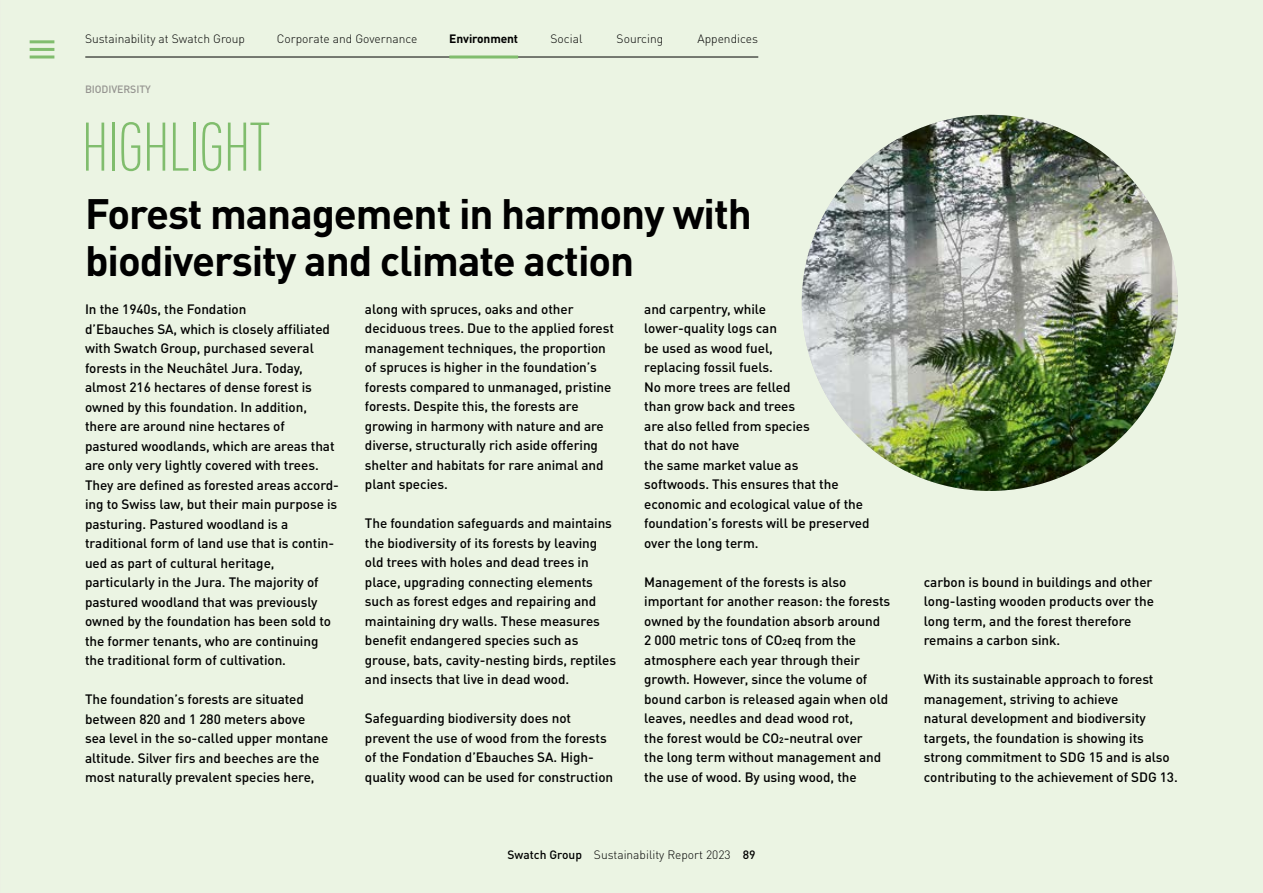
<style>
.page{position:relative;width:1263px;height:893px;background:#ebf4e3}
.page>*{position:absolute;margin:0;border:0;box-sizing:border-box;transform-origin:0 0}
.t1{font:300 condensed 67.5px "DIN Pro";letter-spacing:-.03em;color:#80bd6d}
.t2{font:700 42px/46.5px "DIN Pro";letter-spacing:-.025em;color:#000}
.t3{font:500 13.5px/19.5px "DIN Pro";letter-spacing:-.005em;color:#000}
.t4{font:300 12px "DIN Pro";color:#000}
.t5{font:700 12px "DIN Pro";letter-spacing:-.01em;color:#000}
.t6{font:500 10.5px "DIN Pro";color:#959490}
.s1{font-weight:500}
</style>
<div class="page">
<img style="left:802px;top:115px;width:376px;height:376px;border-radius:188px">
<hr style="left:85px;top:57px;width:673px;height:1px;background:#000">
<hr style="left:449px;top:56px;width:69px;height:3px;background:#80bd6d">
<hr style="left:30px;top:56px;width:24px;height:3px;background:#80bd6d">
<hr style="left:30px;top:48px;width:24px;height:3px;background:#80bd6d">
<hr style="left:30px;top:40px;width:24px;height:3px;background:#80bd6d">
<p class="t4" style="left:85px;top:30px;width:161px">Sustainability at Swatch Group</p>
<p class="t4" style="left:550px;top:30px;width:33px">Social</p>
<p class="t4" style="left:617px;top:30px;width:48px">Sourcing</p>
<p class="t4" style="left:697px;top:30px;width:62px">Appendices</p>
<p class="t4" style="left:277px;top:30px;width:142px">Corporate and Governance</p>
<p class="t5" style="left:449px;top:29px;width:70px">Environment</p>
<p class="t6" style="left:85px;top:81px;width:14px">Biodiversit</p>
<p class="t6" style="left:145px;top:81px;width:7px">y</p>
<h1 class="t1" style="left:81px;top:101px;width:191px">HIGHLIGHT</h1>
<h2 class="t2" style="left:85px;top:188px;width:668px">Forest management in harmony with biodiversity and climate action</h2>
<p class="t3" style="left:85px;top:299px;width:254px">In the 1940s, the Fondation<br>d’Ebauches SA, which is closely affiliated with Swatch Group, purchased several forests in the Neuchâtel Jura. Today, almost 216 hectares of dense forest is owned by this foundation. In addition, there are around nine hectares of pastured woodlands, which are areas that are only very lightly covered with trees.<br>They are defined as forested areas accord&shy;ing to Swiss law, but their main purpose is pasturing. Pastured woodland is a traditional form of land use that is contin&shy;ued as part of cultural heritage, particularly in the Jura. The majority of pastured woodland that was previously owned by the foundation has been sold to the former tenants, who are continuing the traditional form of cultivation.</p>
<p class="t3" style="left:85px;top:688px;width:245px">The foundation’s forests are situated between 820 and 1 280 meters above sea level in the so-called upper montane altitude. Silver firs and beeches are the most naturally prevalent species here,</p>
<p class="t3" style="left:365px;top:298px;width:251px">along with spruces, oaks and other deciduous trees. Due to the applied forest management techniques, the proportion of spruces is higher in the foundation’s forests compared to unmanaged, pristine forests. Despite this, the forests are growing in harmony with nature and are diverse, structurally rich aside offering shelter and habitats for rare animal and plant species.</p>
<p class="t3" style="left:365px;top:513px;width:253px">The foundation safeguards and maintains the biodiversity of its forests by leaving old trees with holes and dead trees in place, upgrading connecting elements such as forest edges and repairing and maintaining dry walls. These measures benefit endangered species such as grouse, bats, cavity-nesting birds, reptiles and insects that live in dead wood.</p>
<p class="t3" style="left:365px;top:708px;width:250px">Safeguarding biodiversity does not prevent the use of wood from the forests of the Fondation d’Ebauches SA. High&shy;quality wood can be used for construction</p>
<p class="t3" style="left:644px;top:298px;width:227px">and carpentry, while<br>lower-quality logs can<br>be used as wood fuel,<br>replacing fossil fuels.<br>N o more trees are felled<br>than grow back and trees<br>are also felled from species<br>that do not have<br>the same market value as<br>softwoods. This ensures that the economic and ecological value of the foundation’s forests will be preserved over the long term.</p>
<p class="t3" style="left:644px;top:571px;width:248px">Management of the forests is also important for another reason: the forests owned by the foundation absorb around 2 000 metric tons of CO2eq from the atmosphere each year through their growth. However, since the volume of bound carbon is released again when old leaves, needles and dead wood rot,<br>the forest would be CO2-neutral over<br>the long term without management and the use of wood. By using wood, the</p>
<p class="t3" style="left:924px;top:571px;width:232px">carbon is bound in buildings and other long-lasting wooden products over the long term, and the forest therefore remains a carbon sink.</p>
<p class="t3" style="left:924px;top:669px;width:255px">With its sustainable approach to forest management, striving to achieve<br>natural development and biodiversity targets, the foundation is showing its strong commitment to SDG 15 and is also contributing to the achievement of SDG 13.</p>
<p class="t4" style="left:507px;top:845px;width:249px"><span class="s1">Swatch Group</span> Sustainability Report 2023 <span class="s1">89</span></p>
</div>
